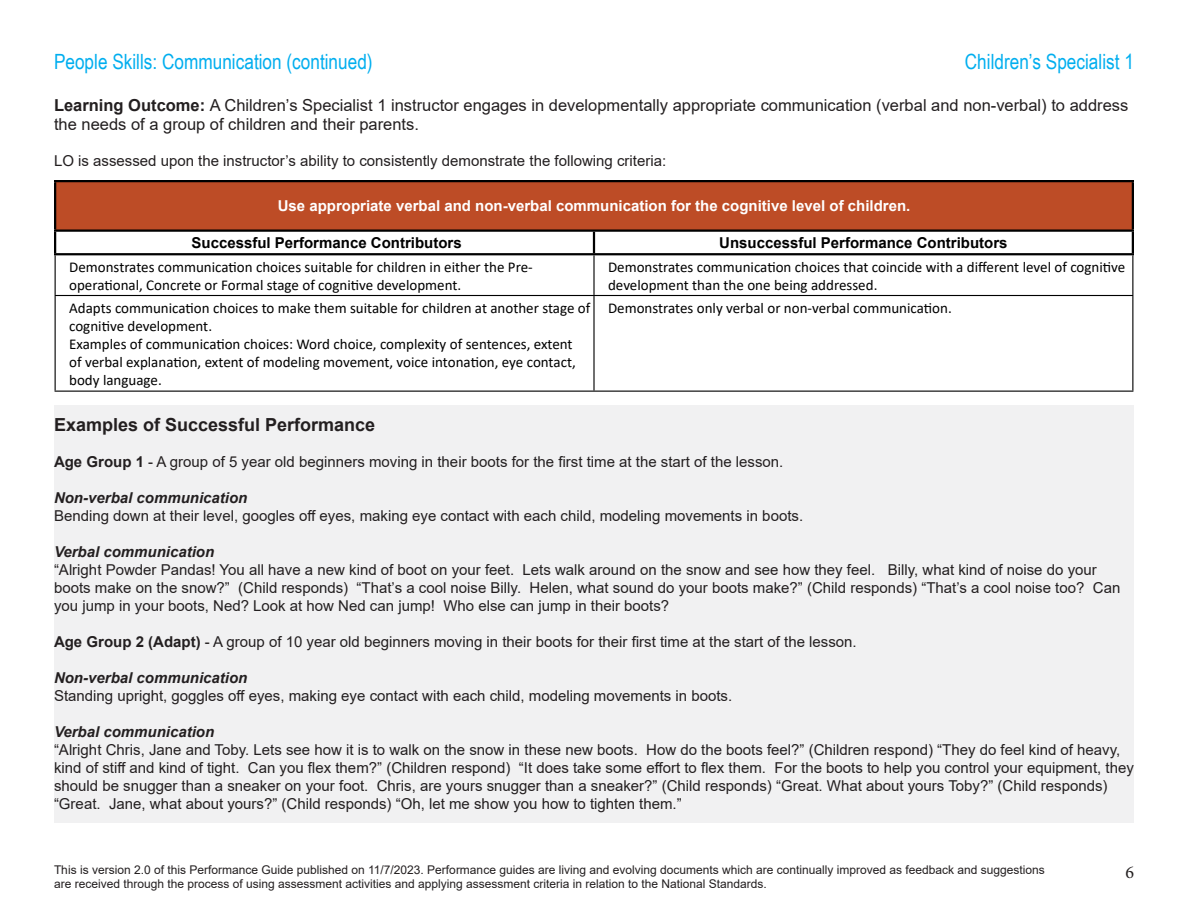
<style>
.page{position:relative;width:1188px;height:918px;background:#fff}
.page>*{position:absolute;margin:0;border:0;box-sizing:border-box;transform-origin:0 0}
.t1{font:21px "Arial Narrow";color:#00aeef}
.t2{font:700 18px "Arial";color:#231f20}
.t3{font:18px "Minion Pro";color:#231f20}
.t4{font:16.5px/19.8px "Arial";color:#231f20}
.t5{font:15px/18px "Arial";color:#231f20}
.t6{font:15px/18px "Calibri";color:#000}
.t7{font:italic 700 15px "Arial";color:#231f20}
.t8{font:700 15px "Arial";color:#fff}
.t9{font:700 15px "Arial";color:#000}
.t10{font:12px/14.4px "Arial";color:#231f20}
.s1{font-weight:700}
</style>
<div class="page">
<div style="left:54px;top:405px;width:1080px;height:418px;background:#f1f1f2"></div>
<div style="left:55px;top:181px;width:1078px;height:50px;background:#bd4c26"></div>
<hr style="left:1132px;top:182px;width:2px;height:48px;background:#000">
<hr style="left:54px;top:182px;width:2px;height:48px;background:#000">
<hr style="left:54px;top:232px;width:2px;height:21px;background:#000">
<hr style="left:54px;top:180px;width:540px;height:2px;background:#000">
<hr style="left:594px;top:180px;width:540px;height:2px;background:#000">
<hr style="left:593px;top:232px;width:2px;height:21px;background:#000">
<hr style="left:1132px;top:232px;width:2px;height:21px;background:#000">
<hr style="left:54px;top:230px;width:540px;height:2px;background:#000">
<hr style="left:594px;top:230px;width:540px;height:2px;background:#000">
<hr style="left:54px;top:253px;width:540px;height:2px;background:#000">
<hr style="left:594px;top:253px;width:540px;height:2px;background:#000">
<hr style="left:55px;top:295px;width:539px;height:1px;background:#000">
<hr style="left:594px;top:295px;width:539px;height:1px;background:#000">
<hr style="left:55px;top:391px;width:539px;height:1px;background:#000">
<hr style="left:594px;top:391px;width:539px;height:1px;background:#000">
<hr style="left:55px;top:255px;width:1px;height:40px;background:#000">
<hr style="left:55px;top:296px;width:1px;height:95px;background:#000">
<hr style="left:593px;top:255px;width:2px;height:40px;background:#000">
<hr style="left:1132px;top:255px;width:1px;height:40px;background:#000">
<hr style="left:593px;top:296px;width:2px;height:95px;background:#000">
<hr style="left:1132px;top:296px;width:1px;height:95px;background:#000">
<p class="t1" style="left:54px;top:46px;width:320px">People Skills: Communication (continued)</p>
<h1 class="t1" style="left:965px;top:46px;width:171px">Children’s Specialist 1</h1>
<p class="t4" style="left:54px;top:95px;width:1076px"><span class="s1">Learning Outcome:</span> A Children’s Specialist 1 instructor engages in developmentally appropriate communication (verbal and non-verbal) to address the needs of a group of children and their parents.</p>
<p class="t5" style="left:54px;top:152px;width:614px">LO is assessed upon the instructor’s ability to consistently demonstrate the following criteria:</p>
<p class="t8" style="left:278px;top:195px;width:634px">Use appropriate verbal and non-verbal communication for the cognitive level of children.</p>
<p class="t9" style="left:192px;top:232px;width:272px">Successful Performance Contributors</p>
<p class="t9" style="left:719px;top:232px;width:290px">Unsuccessful Performance Contributors</p>
<p class="t6" style="left:69px;top:257px;width:465px">Demonstrates communication choices suitable for children in either the Pre&shy;operational, Concrete or Formal stage of cognitive development.</p>
<p class="t6" style="left:608px;top:257px;width:519px">Demonstrates communication choices that coincide with a different level of cognitive development than the one being addressed.</p>
<p class="t6" style="left:69px;top:298px;width:523px">Adapts communication choices to make them suitable for children at another stage of cognitive development.<br>Examples of communication choices: Word choice, complexity of sentences, extent<br>of verbal explanation, extent of modeling movement, voice intonation, eye contact, body language.</p>
<p class="t6" style="left:608px;top:298px;width:345px">Demonstrates only verbal or non-verbal communication.</p>
<p class="t2" style="left:54px;top:412px;width:323px">Examples of Successful Performance</p>
<p class="t5" style="left:54px;top:453px;width:731px"><span class="s1">Age Group 1</span> - A group of 5 year old beginners moving in their boots for the first time at the start of the lesson.</p>
<p class="t7" style="left:54px;top:488px;width:195px">Non-verbal communication</p>
<p class="t5" style="left:54px;top:507px;width:751px">Bending down at their level, googles off eyes, making eye contact with each child, modeling movements in boots.</p>
<p class="t7" style="left:54px;top:542px;width:162px">Verbal communication</p>
<p class="t5" style="left:54px;top:561px;width:1068px">“Alright Powder Pandas! You all have a new kind of boot on your feet. Lets walk around on the snow and see how they feel. Billy, what kind of noise do your boots make on the snow?” (Child responds) “That’s a cool noise Billy. Helen, what sound do your boots make?” (Child responds) “That’s a cool noise too? Can you jump in your boots, Ned? Look at how Ned can jump! Who else can jump in their boots?</p>
<p class="t5" style="left:54px;top:633px;width:804px"><span class="s1">Age Group 2 (Adapt)</span> - A group of 10 year old beginners moving in their boots for their first time at the start of the lesson.</p>
<p class="t7" style="left:54px;top:668px;width:195px">Non-verbal communication</p>
<p class="t5" style="left:54px;top:687px;width:680px">Standing upright, goggles off eyes, making eye contact with each child, modeling movements in boots.</p>
<p class="t7" style="left:54px;top:722px;width:162px">Verbal communication</p>
<p class="t5" style="left:54px;top:741px;width:1081px">“Alright Chris, Jane and Toby. Lets see how it is to walk on the snow in these new boots. How do the boots feel?” (Children respond) “They do feel kind of heavy, kind of stiff and kind of tight. Can you flex them?” (Children respond) “It does take some effort to flex them. For the boots to help you control your equipment, they should be snugger than a sneaker on your foot. Chris, are yours snugger than a sneaker?” (Child responds) “Great. What about yours Toby?” (Child responds) “Great. Jane, what about yours?” (Child responds) “Oh, let me show you how to tighten them.”</p>
<p class="t10" style="left:54px;top:862px;width:992px">This is version 2.0 of this Performance Guide published on 11/7/2023. Performance guides are living and evolving documents which are continually improved as feedback and suggestions are received through the process of using assessment activities and applying assessment criteria in relation to the National Standards.</p>
<p class="t3" style="left:1125px;top:860px;width:10px">6</p>
</div>
